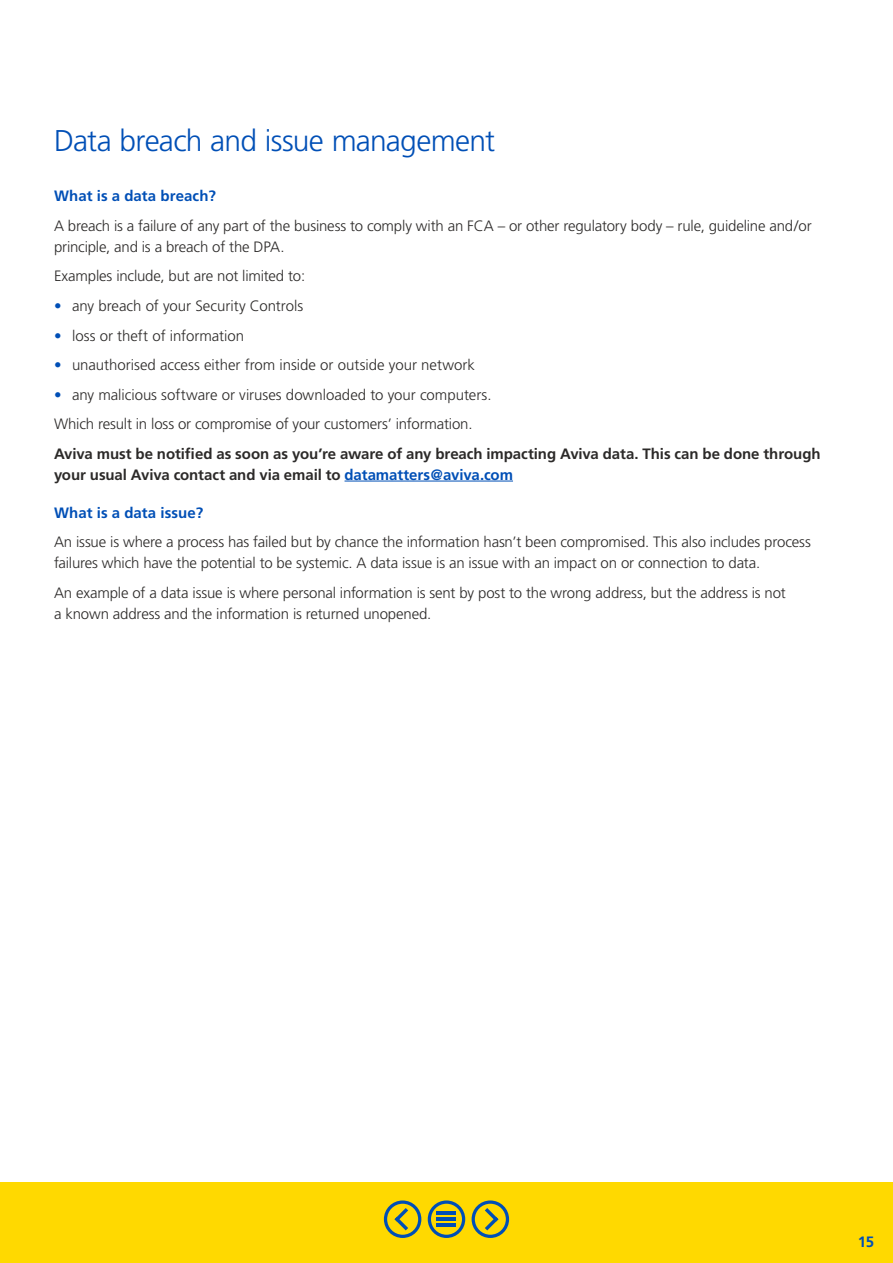
<style>
.page{position:relative;width:893px;height:1263px;background:#fff}
.page>*{position:absolute;margin:0;border:0;box-sizing:border-box;transform-origin:0 0}
.t1{font:300 30px "Frutiger";letter-spacing:-.025em;color:#004fb6}
.t2{font:300 15px/21px "Frutiger";letter-spacing:-.01em;color:#2c2a29}
.t3{font:700 15px/21px "Frutiger";letter-spacing:-.005em;color:#2c2a29}
.t4{font:700 15px "Frutiger";letter-spacing:.005em;color:#004fb6}
.s1{color:#004fb6}
</style>
<div class="page">
<div style="left:0;top:1182px;width:893px;height:81px;background:#ffd900"></div>
<div style="left:472px;top:1200px;width:37px;height:38px;border:3px solid #004fb6;border-radius:50%"></div>
<svg style="left:485px;top:1208px;width:13px;height:22px"></svg>
<div style="left:384px;top:1200px;width:37px;height:38px;border:3px solid #004fb6;border-radius:50%"></div>
<svg style="left:395px;top:1208px;width:13px;height:22px"></svg>
<div style="left:428px;top:1200px;width:37px;height:38px;border:3px solid #004fb6;border-radius:50%"></div>
<hr style="left:437px;top:1211px;width:19px;height:4px;background:#004fb6">
<hr style="left:437px;top:1217px;width:19px;height:4px;background:#004fb6">
<hr style="left:437px;top:1223px;width:19px;height:4px;background:#004fb6">
<hr style="left:345px;top:481px;width:168px;height:1px;background:#004fb6">
<h1 class="t1" style="left:54px;top:124px;width:443px">Data breach and issue management</h1>
<p class="t4" style="left:54px;top:187px;width:164px">What is a data breach?</p>
<p class="t2" style="left:54px;top:215px;width:759px">A breach is a failure of any part of the business to comply with an FCA – or other regulatory body – rule, guideline and/or principle, and is a breach of the DPA.</p>
<p class="t2" style="left:54px;top:266px;width:253px">Examples include, but are not limited to:</p>
<p class="t2" style="left:54px;top:296px;width:251px"><span class="s1">•</span> any breach of your Security Controls</p>
<p class="t2" style="left:54px;top:325px;width:192px"><span class="s1">•</span> loss or theft of information</p>
<p class="t2" style="left:54px;top:355px;width:422px"><span class="s1">•</span> unauthorised access either from inside or outside your network</p>
<p class="t2" style="left:54px;top:380px;width:439px;line-height:29.5px"><span class="s1">•</span> any malicious software or viruses downloaded to your computers.<br>Which result in loss or compromise of your customers’ information.</p>
<p class="t3" style="left:54px;top:443px;width:768px">Aviva must be notified as soon as you’re aware of any breach impacting Aviva data. This can be done through your usual Aviva contact and via email to <span class="s1">datamatters@aviva.com</span></p>
<p class="t4" style="left:54px;top:503px;width:151px">What is a data issue?</p>
<p class="t2" style="left:54px;top:532px;width:758px">An issue is where a process has failed but by chance the information hasn’t been compromised. This also includes process failures which have the potential to be systemic. A data issue is an issue with an impact on or connection to data.</p>
<p class="t2" style="left:54px;top:582px;width:733px">An example of a data issue is where personal information is sent by post to the wrong address, but the address is not a known address and the information is returned unopened.</p>
<p class="t4" style="left:858px;top:1233px;width:18px">15</p>
</div>
